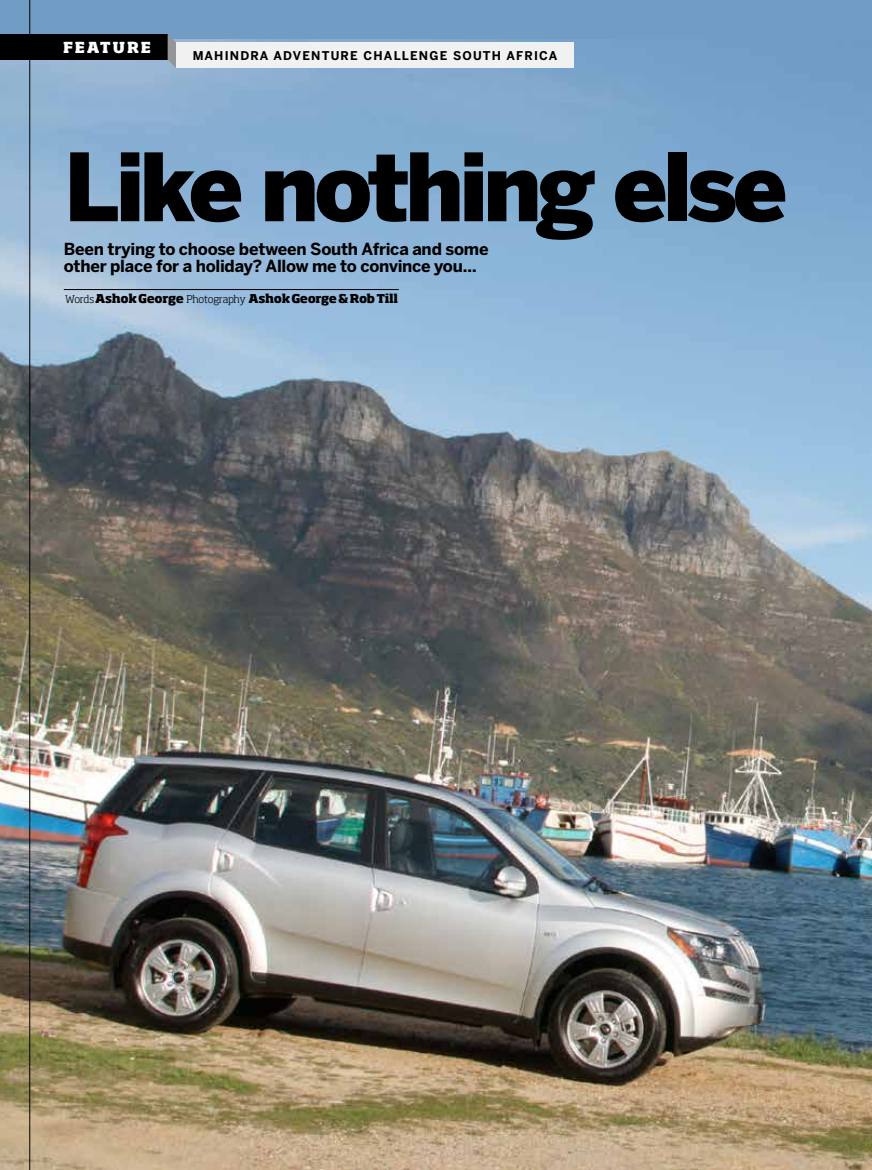
<style>
.page{position:relative;width:872px;height:1170px;background:#fff}
.page>*{position:absolute;margin:0;border:0;box-sizing:border-box;transform-origin:0 0}
.t1{font:900 93px "Benton Sans";letter-spacing:-.055em;color:#000}
.t2{font:700 16.5px/17px "Benton Sans";letter-spacing:-.015em;color:#000}
.t3{font:800 15px "Soho Std";letter-spacing:.115em;color:#fff}
.t4{font:800 12px "Soho Std";letter-spacing:-.03em;color:#000}
.t5{font:700 12px "Benton Sans";letter-spacing:.1em;color:#000}
.s1{font-weight:300;font-size:10.5px}
</style>
<div class="page">
<div style="left:0;top:0;width:872px;height:1169px;background:#719dc4"></div>
<img style="left:0;top:40px;width:872px;height:1129px">
<hr style="left:64px;top:289px;width:335px;height:1px;background:#000">
<hr style="left:30px;top:0;width:1px;height:1169px;background:#000">
<div style="left:0;top:34px;width:168px;height:26px;background:#000"></div>
<svg style="left:168px;top:35px;width:8px;height:33px"></svg>
<div style="left:176px;top:43px;width:397px;height:25px;background:#f1f1f2"></div>
<p class="t3" style="left:63px;top:37px;width:89px">feature</p>
<p class="t5" style="left:192px;top:48px;width:366px">mahindra adventure challenge south africa</p>
<h1 class="t1" style="left:64px;top:132px;width:725px">Like nothing else</h1>
<p class="t2" style="left:64px;top:240px;width:426px">Been trying to choose between South Africa and some other place for a holiday? Allow me to convince you…</p>
<p class="t4" style="left:65px;top:290px;width:334px"><span class="s1">Words</span> Ashok George <span class="s1">Photography</span> Ashok George &amp; Rob Till</p>
</div>
